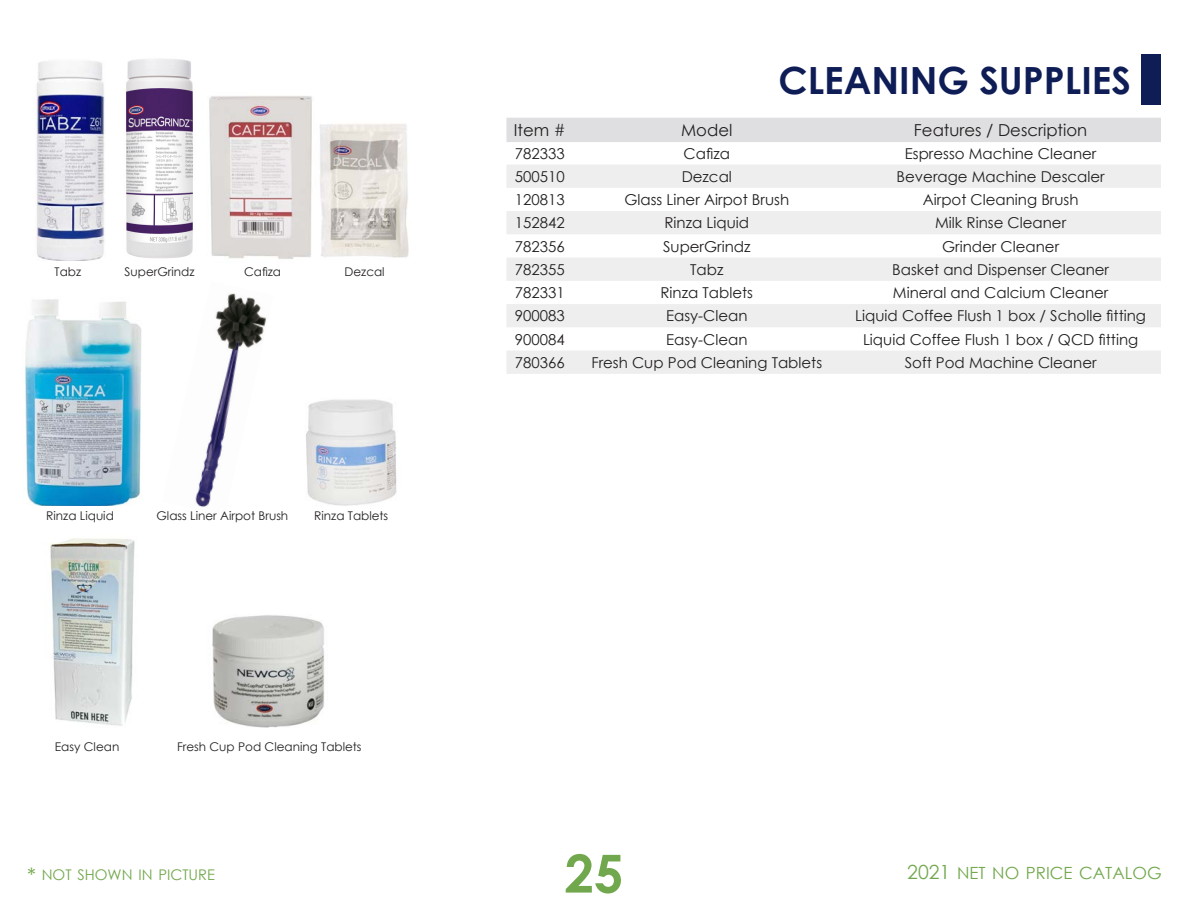
<style>
.page{position:relative;width:1188px;height:918px;background:#fff}
.page>*{position:absolute;margin:0;border:0;box-sizing:border-box;transform-origin:0 0}
.t1{font:700 52.5px "Century Gothic";color:#72a84d}
.t2{font:700 37.5px "Century Gothic";color:#0f1d57}
.t3{font:16.8px "Century Gothic";color:#72a84d}
.t4{font:16.5px "Century Gothic";color:#231f20}
.t5{font:15px "Century Gothic";color:#231f20}
.t6{font:14.7px "Century Gothic";color:#72a84d}
.t7{font:12px "Century Gothic";color:#231f20}
.s1{font-size:21px}
.s2{font-size:19.5px}
</style>
<div class="page">
<img style="left:320px;top:123px;width:89px;height:135px">
<div style="left:506px;top:118px;width:655px;height:24px;background:#dfdfe1"></div>
<svg style="left:507px;top:165px;width:654px;height:209px;fill:#eeeeef"></svg>
<div style="left:1142px;top:54px;width:19px;height:51px;background:#0f1d57"></div>
<img style="left:209px;top:96px;width:103px;height:163px">
<img style="left:35px;top:61px;width:70px;height:200px">
<img style="left:126px;top:59px;width:67px;height:200px">
<img style="left:25px;top:299px;width:117px;height:206px">
<img style="left:195px;top:293px;width:72px;height:214px">
<img style="left:306px;top:399px;width:91px;height:107px">
<img style="left:50px;top:538px;width:85px;height:188px">
<img style="left:212px;top:615px;width:112px;height:113px">
<p class="t7" style="left:55px;top:263px;width:28px">Tabz</p>
<p class="t7" style="left:125px;top:263px;width:71px">SuperGrindz</p>
<p class="t7" style="left:244px;top:263px;width:39px">Cafiza</p>
<p class="t7" style="left:345px;top:263px;width:42px">Dezcal</p>
<p class="t7" style="left:46px;top:507px;width:69px">Rinza Liquid</p>
<p class="t7" style="left:157px;top:507px;width:133px">Glass Liner Airpot Brush</p>
<p class="t7" style="left:314px;top:507px;width:76px">Rinza Tablets</p>
<p class="t7" style="left:55px;top:738px;width:66px">Easy Clean</p>
<p class="t7" style="left:177px;top:738px;width:186px">Fresh Cup Pod Cleaning Tablets</p>
<p class="t6" style="left:27px;top:865px;width:190px"><span class="s1">*</span> NOT SHOWN IN PICTURE</p>
<p class="t2" style="left:778px;top:51px;width:354px">CLEANING SUPPLIES</p>
<p class="t4" style="left:514px;top:119px;width:53px">Item #</p>
<p class="t4" style="left:681px;top:119px;width:53px">Model</p>
<p class="t4" style="left:914px;top:119px;width:175px">Features / Description</p>
<p class="t5" style="left:515px;top:143px;width:51px">782333</p>
<p class="t5" style="left:684px;top:143px;width:48px">Cafiza</p>
<p class="t5" style="left:905px;top:143px;width:193px">Espresso Machine Cleaner</p>
<p class="t5" style="left:515px;top:166px;width:51px">500510</p>
<p class="t5" style="left:682px;top:166px;width:52px">Dezcal</p>
<p class="t5" style="left:897px;top:166px;width:210px">Beverage Machine Descaler</p>
<p class="t5" style="left:515px;top:189px;width:51px">120813</p>
<p class="t5" style="left:624px;top:189px;width:166px">Glass Liner Airpot Brush</p>
<p class="t5" style="left:923px;top:189px;width:157px">Airpot Cleaning Brush</p>
<p class="t5" style="left:515px;top:212px;width:51px">152842</p>
<p class="t5" style="left:665px;top:212px;width:86px">Rinza Liquid</p>
<p class="t5" style="left:935px;top:212px;width:133px">Milk Rinse Cleaner</p>
<p class="t5" style="left:515px;top:236px;width:51px">782356</p>
<p class="t5" style="left:663px;top:236px;width:89px">SuperGrindz</p>
<p class="t5" style="left:942px;top:236px;width:119px">Grinder Cleaner</p>
<p class="t5" style="left:515px;top:259px;width:51px">782355</p>
<p class="t5" style="left:690px;top:259px;width:35px">Tabz</p>
<p class="t5" style="left:892px;top:259px;width:218px">Basket and Dispenser Cleaner</p>
<p class="t5" style="left:515px;top:282px;width:51px">782331</p>
<p class="t5" style="left:661px;top:282px;width:94px">Rinza Tablets</p>
<p class="t5" style="left:893px;top:282px;width:217px">Mineral and Calcium Cleaner</p>
<p class="t5" style="left:515px;top:305px;width:51px">900083</p>
<p class="t5" style="left:666px;top:305px;width:83px">Easy-Clean</p>
<p class="t5" style="left:855px;top:305px;width:292px">Liquid Coffee Flush 1 box / Scholle fitting</p>
<p class="t5" style="left:515px;top:329px;width:51px">900084</p>
<p class="t5" style="left:666px;top:329px;width:83px">Easy-Clean</p>
<p class="t5" style="left:863px;top:329px;width:277px">Liquid Coffee Flush 1 box / QCD fitting</p>
<p class="t5" style="left:515px;top:352px;width:51px">780366</p>
<p class="t5" style="left:591px;top:352px;width:232px">Fresh Cup Pod Cleaning Tablets</p>
<p class="t5" style="left:905px;top:352px;width:193px">Soft Pod Machine Cleaner</p>
<h1 class="t1" style="left:565px;top:834px;width:60px">25</h1>
<p class="t3" style="left:907px;top:861px;width:256px"><span class="s2">2021</span> NET NO PRICE CATALOG</p>
</div>
